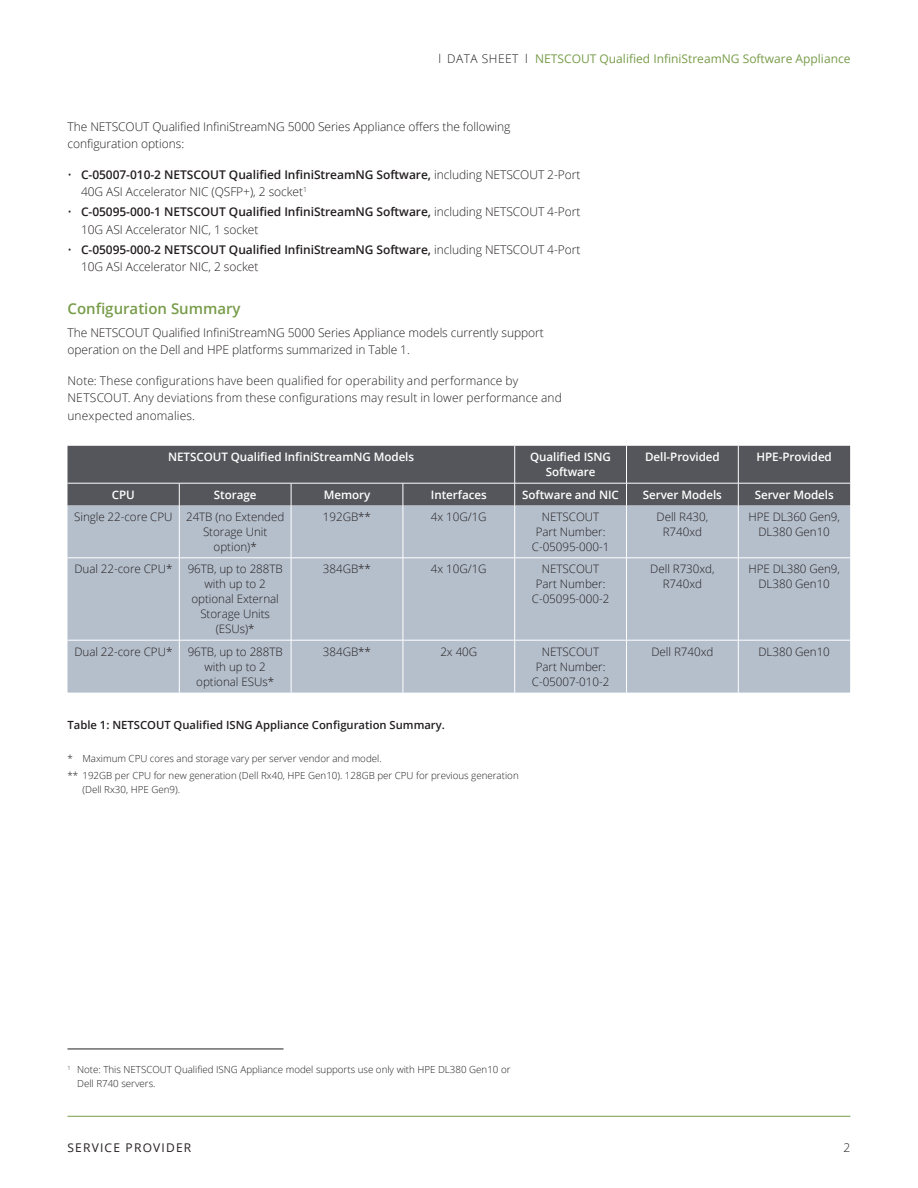
<style>
.page{position:relative;width:918px;height:1188px;background:#fff}
.page>*{position:absolute;margin:0;border:0;box-sizing:border-box;transform-origin:0 0}
.Level_1_-_Heading{font:600 15px "Open Sans";color:#789c4a}
.Body{font:300 12px/17.2px "Open Sans";letter-spacing:-.005em;color:#231f20}
.t1{font:600 12px/17.2px "Open Sans";letter-spacing:-.005em;color:#231f20}
.t2{font:12px "Open Sans";color:#789c4a}
.t3{font:12px "Open Sans";letter-spacing:.1em;color:#231f20}
.Table_Body_-_Left_Al{font:300 11.7px/15px "Open Sans";letter-spacing:-.005em;color:#231f20;text-align:center}
.Table_Heading{font:600 11.7px/15px "Open Sans";letter-spacing:-.005em;color:#fff;text-align:center}
.Figure_Text{font:600 11.25px "Open Sans";color:#231f20}
.Footnote{font:300 9.75px/13.5px "Open Sans";color:#231f20}
.s1{font-weight:300;color:#231f20}
.s2{font-weight:600}
.s3{font-weight:300}
</style>
<div class="page">
<hr style="left:68px;top:1116px;width:782px;height:1px;background:#789c4a">
<div style="left:68px;top:446px;width:782px;height:60px;background:#55565b"></div>
<div style="left:180px;top:506px;width:670px;height:187px;background:#b5bfcc"></div>
<hr style="left:291px;top:506px;width:1px;height:52px;background:#fff">
<hr style="left:403px;top:506px;width:1px;height:52px;background:#fff">
<hr style="left:514px;top:506px;width:1px;height:52px;background:#fff">
<hr style="left:626px;top:506px;width:1px;height:52px;background:#fff">
<hr style="left:738px;top:506px;width:1px;height:52px;background:#fff">
<hr style="left:179px;top:558px;width:112px;height:1px;background:#fff">
<hr style="left:291px;top:558px;width:112px;height:1px;background:#fff">
<hr style="left:291px;top:558px;width:1px;height:82px;background:#fff">
<hr style="left:403px;top:558px;width:112px;height:1px;background:#fff">
<hr style="left:403px;top:558px;width:1px;height:82px;background:#fff">
<hr style="left:515px;top:558px;width:112px;height:1px;background:#fff">
<hr style="left:514px;top:558px;width:1px;height:82px;background:#fff">
<hr style="left:627px;top:558px;width:111px;height:1px;background:#fff">
<hr style="left:626px;top:558px;width:1px;height:82px;background:#fff">
<hr style="left:738px;top:558px;width:112px;height:1px;background:#fff">
<hr style="left:738px;top:558px;width:1px;height:82px;background:#fff">
<hr style="left:179px;top:640px;width:112px;height:1px;background:#fff">
<hr style="left:291px;top:640px;width:112px;height:1px;background:#fff">
<hr style="left:291px;top:640px;width:1px;height:53px;background:#fff">
<hr style="left:403px;top:640px;width:112px;height:1px;background:#fff">
<hr style="left:403px;top:640px;width:1px;height:53px;background:#fff">
<hr style="left:515px;top:640px;width:112px;height:1px;background:#fff">
<hr style="left:514px;top:640px;width:1px;height:53px;background:#fff">
<hr style="left:627px;top:640px;width:111px;height:1px;background:#fff">
<hr style="left:626px;top:640px;width:1px;height:53px;background:#fff">
<hr style="left:738px;top:640px;width:112px;height:1px;background:#fff">
<hr style="left:738px;top:640px;width:1px;height:53px;background:#fff">
<hr style="left:514px;top:446px;width:1px;height:37px;background:#fff">
<hr style="left:626px;top:446px;width:1px;height:37px;background:#fff">
<hr style="left:738px;top:446px;width:1px;height:37px;background:#fff">
<hr style="left:179px;top:483px;width:112px;height:1px;background:#fff">
<svg style="left:68px;top:483px;width:112px;height:210px;background:#adb5c1"></svg>
<hr style="left:291px;top:483px;width:112px;height:1px;background:#fff">
<svg style="left:291px;top:483px;width:1px;height:23px"></svg>
<hr style="left:403px;top:483px;width:112px;height:1px;background:#fff">
<svg style="left:403px;top:483px;width:1px;height:23px"></svg>
<hr style="left:515px;top:483px;width:112px;height:1px;background:#fff">
<svg style="left:514px;top:483px;width:1px;height:23px"></svg>
<hr style="left:627px;top:483px;width:111px;height:1px;background:#fff">
<svg style="left:626px;top:483px;width:1px;height:23px"></svg>
<hr style="left:738px;top:483px;width:112px;height:1px;background:#fff">
<svg style="left:738px;top:483px;width:1px;height:23px"></svg>
<hr style="left:68px;top:1049px;width:216px;height:1px;background:#231f20">
<p class="t2" style="left:438px;top:51px;width:414px"><span class="s1">l DATA SHEET l</span> NETSCOUT Qualified InfiniStreamNG Software Appliance</p>
<p class="Body" style="left:68px;top:117px;width:444px">The NETSCOUT Qualified InfiniStreamNG 5000 Series Appliance offers the following configuration options:</p>
<p class="Body" style="left:81px;top:165px;width:501px;text-indent:-14px">• <span class="s2">C-05007-010-2 NETSCOUT Qualified InfiniStreamNG Software,</span> including NETSCOUT 2-Port<br>40G ASI Accelerator NIC (QSFP+), 2 socket<sup>1</sup></p>
<p class="t1" style="left:81px;top:203px;width:501px;text-indent:-14px"><span class="s3">•</span> C-05095-000-1 NETSCOUT Qualified InfiniStreamNG Software, <span class="s3">including NETSCOUT 4-Port<br>10G ASI Accelerator NIC, 1 socket</span></p>
<p class="t1" style="left:81px;top:241px;width:501px;text-indent:-14px"><span class="s3">•</span> C-05095-000-2 NETSCOUT Qualified InfiniStreamNG Software, <span class="s3">including NETSCOUT 4-Port<br>10G ASI Accelerator NIC, 2 socket</span></p>
<p class="Level_1_-_Heading" style="left:68px;top:299px;width:175px">Configuration Summary</p>
<p class="Body" style="left:68px;top:324px;width:478px">The NETSCOUT Qualified InfiniStreamNG 5000 Series Appliance models currently support operation on the Dell and HPE platforms summarized in Table 1.</p>
<p class="Body" style="left:68px;top:372px;width:496px">Note: These configurations have been qualified for operability and performance by<br>NETSCOUT. Any deviations from these configurations may result in lower performance and unexpected anomalies.</p>
<p class="Table_Heading" style="left:168px;top:449px;width:248px">NETSCOUT Qualified InfiniStreamNG Models</p>
<p class="Table_Heading" style="left:530px;top:449px;width:82px">Qualified ISNG<br>Software</p>
<p class="Table_Heading" style="left:645px;top:449px;width:76px">Dell-Provided</p>
<p class="Table_Heading" style="left:757px;top:449px;width:77px">HPE-Provided</p>
<p class="Table_Heading" style="left:112px;top:487px;width:25px">CPU</p>
<p class="Table_Heading" style="left:214px;top:487px;width:44px">Storage</p>
<p class="Table_Heading" style="left:324px;top:487px;width:48px">Memory</p>
<p class="Table_Heading" style="left:431px;top:487px;width:57px">Interfaces</p>
<p class="Table_Heading" style="left:522px;top:487px;width:98px">Software and NIC</p>
<p class="Table_Heading" style="left:643px;top:487px;width:81px">Server Models</p>
<p class="Table_Heading" style="left:755px;top:487px;width:81px">Server Models</p>
<p class="Table_Body_-_Left_Al" style="left:74px;top:509px;width:100px">Single 22-core CPU</p>
<p class="Table_Body_-_Left_Al" style="left:186px;top:509px;width:100px">24TB (no Extended<br>Storage Unit option)*</p>
<p class="Table_Body_-_Left_Al" style="left:323px;top:509px;width:50px">192GB**</p>
<p class="Table_Body_-_Left_Al" style="left:431px;top:509px;width:57px">4x 10G/1G</p>
<p class="Table_Body_-_Left_Al" style="left:532px;top:509px;width:79px">NETSCOUT<br>Part Number:<br>C-05095‑000-1</p>
<p class="Table_Body_-_Left_Al" style="left:657px;top:509px;width:53px">Dell R430,<br>R740xd</p>
<p class="Table_Body_-_Left_Al" style="left:748px;top:509px;width:93px">HPE DL360 Gen9,<br>DL380 Gen10</p>
<p class="Table_Body_-_Left_Al" style="left:74px;top:561px;width:100px">Dual 22-core CPU*</p>
<p class="Table_Body_-_Left_Al" style="left:188px;top:561px;width:97px">96TB, up to 288TB with up to 2 optional External<br>Storage Units (ESUs)*</p>
<p class="Table_Body_-_Left_Al" style="left:323px;top:561px;width:50px">384GB**</p>
<p class="Table_Body_-_Left_Al" style="left:431px;top:561px;width:57px">4x 10G/1G</p>
<p class="Table_Body_-_Left_Al" style="left:532px;top:561px;width:79px">NETSCOUT<br>Part Number:<br>C-05095‑000-2</p>
<p class="Table_Body_-_Left_Al" style="left:650px;top:561px;width:66px">Dell R730xd,<br>R740xd</p>
<p class="Table_Body_-_Left_Al" style="left:748px;top:561px;width:93px">HPE DL380 Gen9,<br>DL380 Gen10</p>
<p class="Table_Body_-_Left_Al" style="left:74px;top:644px;width:100px">Dual 22-core CPU*</p>
<p class="Table_Body_-_Left_Al" style="left:188px;top:644px;width:97px">96TB, up to 288TB with up to 2 optional ESUs*</p>
<p class="Table_Body_-_Left_Al" style="left:323px;top:644px;width:50px">384GB**</p>
<p class="Table_Body_-_Left_Al" style="left:440px;top:644px;width:38px">2x 40G</p>
<p class="Table_Body_-_Left_Al" style="left:532px;top:644px;width:79px">NETSCOUT<br>Part Number:<br>C-05007‑010-2</p>
<p class="Table_Body_-_Left_Al" style="left:652px;top:644px;width:63px">Dell R740xd</p>
<p class="Table_Body_-_Left_Al" style="left:759px;top:644px;width:73px">DL380 Gen10</p>
<p class="Figure_Text" style="left:68px;top:717px;width:379px">Table 1: NETSCOUT Qualified ISNG Appliance Configuration Summary.</p>
<p class="Footnote" style="left:68px;top:752px;width:316px">* Maximum CPU cores and storage vary per server vendor and model.</p>
<p class="Footnote" style="left:82px;top:769px;width:438px;text-indent:-15px">** 192GB per CPU for new generation (Dell Rx40, HPE Gen10). 128GB per CPU for previous generation (Dell Rx30, HPE Gen9).</p>
<p class="Footnote" style="left:77px;top:1063px;width:435px;text-indent:-10px"><sup>1</sup> Note: This NETSCOUT Qualified ISNG Appliance model supports use only with HPE DL380 Gen10 or<br>Dell R740 servers.</p>
<p class="t3" style="left:68px;top:1139px;width:125px">SERVICE PROVIDER</p>
<p class="Body" style="left:844px;top:1139px;width:8px">2</p>
</div>
